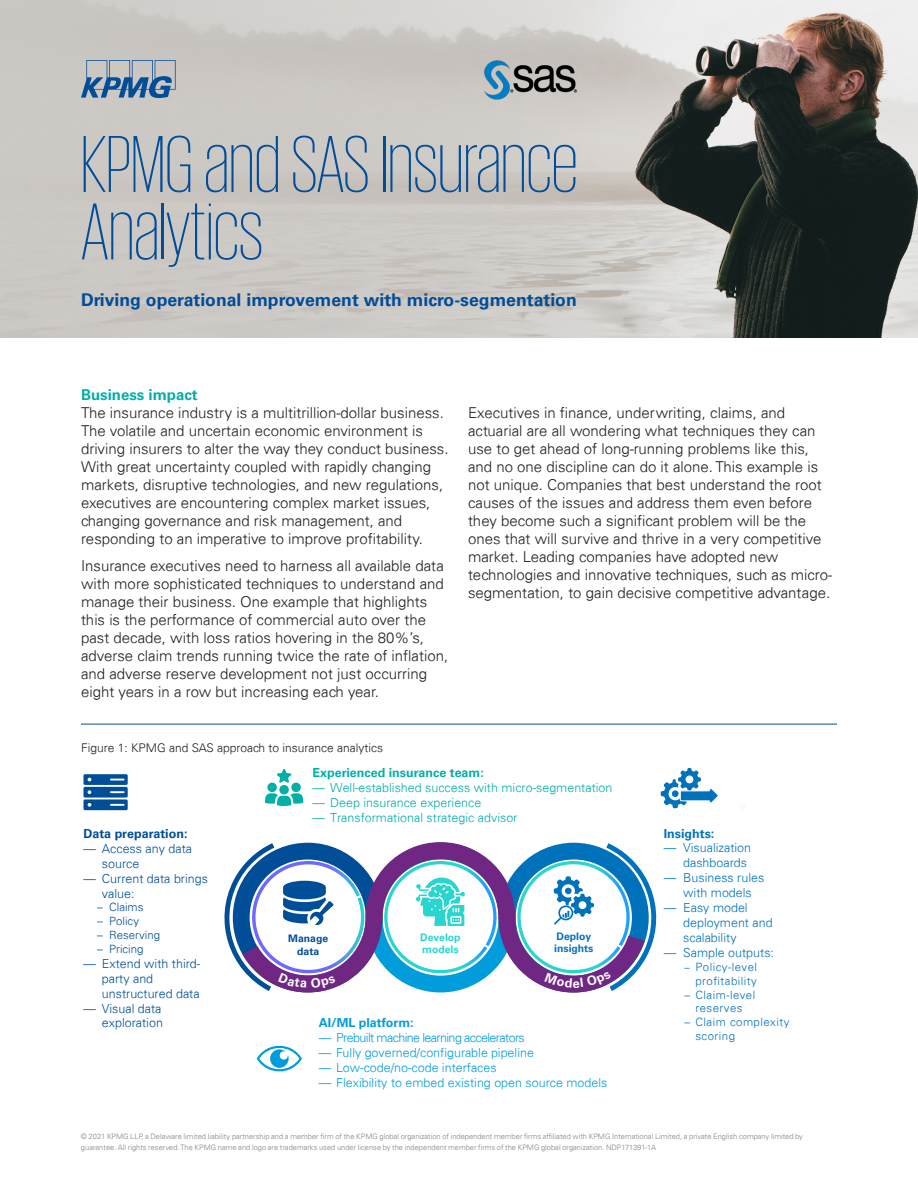
<style>
.page{position:relative;width:918px;height:1188px;background:#fff}
.page>*{position:absolute;margin:0;border:0;box-sizing:border-box;transform-origin:0 0}
.t1{font:200 82.5px/67.5px "KPMG";color:#014d97}
.t2{font:700 17.7px "Univers 65";color:#014d97}
.t3{font:300 15px/18px "Univers 45";color:#231f20}
.t4{font:700 15px "Univers 65";color:#00afa8}
.t5{font:300 12.45px/15px "Univers 45";color:#004e98}
.t6{font:300 12.45px "Univers 45";color:#009cdc}
.t7{font:300 12.45px "Univers 45";color:#00afa8}
.t8{font:300 12.45px/15px "Univers 45";color:#0072bc}
.t9{font:300 12.45px "Univers 45";letter-spacing:-.05em;color:#009cdc}
.t10{font:700 12.45px "Univers 65";color:#00afa8}
.t11{font:700 12.45px "Univers 65";color:#004e98}
.t12{font:700 12.45px "Univers 65";color:#009cdc}
.t13{font:700 12.45px "Univers 65";color:#0072bc}
.t14{font:300 12px "Univers 45";color:#231f20}
.t15{font:300 11.4px/13.8px "Univers 45";letter-spacing:.04em;color:#0072bc;text-align:right}
.t16{font:300 11.4px "Univers 45";color:#004e98}
.t17{font:700 10.35px/12.5px "Univers 65";color:#0072bc}
.t18{font:700 10.35px/12.5px "Univers 65";color:#29d6cd}
.t19{font:700 10.35px/12.5px "Univers 65";color:#004e98;text-align:center}
.t20{font:300 7.5px/10.5px "Univers 45";color:#808285}
.s1{font-size:10.35px}
</style>
<div class="page">
<img style="left:0;top:0;width:918px;height:338px">
<svg style="left:81px;top:60px;width:95px;height:38px;background:#839cb3"></svg>
<svg style="left:83px;top:774px;width:45px;height:36px;background:#3271ac"></svg>
<div style="left:738px;top:802px;width:9px;height:8px;background:#f9fcff;border-radius:50%"></div>
<svg style="left:661px;top:768px;width:58px;height:40px"></svg>
<div style="left:267px;top:783px;width:10px;height:9px;background:#00afa8;border-radius:50%"></div>
<div style="left:291px;top:783px;width:10px;height:9px;background:#00afa8;border-radius:50%"></div>
<svg style="left:265px;top:793px;width:38px;height:13px"></svg>
<div style="left:279px;top:785px;width:10px;height:9px;background:#00afa8;border-radius:50%"></div>
<svg style="left:277px;top:769px;width:15px;height:14px"></svg>
<svg style="left:257px;top:1045px;width:45px;height:27px"></svg>
<hr style="left:81px;top:724px;width:756px;height:1px;background:#014d97">
<img style="left:484px;top:60px;width:94px;height:40px">
<svg style="left:224px;top:842px;width:433px;height:151px"></svg>
<h1 class="t1" style="left:81px;top:129px;width:498px">KPMG and SAS Insurance<br>Analytics</h1>
<p class="t2" style="left:81px;top:290px;width:497px">Driving operational improvement with micro-segmentation</p>
<p class="t4" style="left:81px;top:386px;width:118px">Business impact</p>
<p class="t3" style="left:81px;top:404px;width:369px">The insurance industry is a multitrillion-dollar business.<br>The volatile and uncertain economic environment is driving insurers to alter the way they conduct business.<br>With great uncertainty coupled with rapidly changing markets, disruptive technologies, and new regulations, executives are encountering complex market issues, changing governance and risk management, and responding to an imperative to improve profitability.</p>
<p class="t3" style="left:81px;top:557px;width:369px">Insurance executives need to harness all available data with more sophisticated techniques to understand and manage their business. One example that highlights this is the performance of commercial auto over the past decade, with loss ratios hovering in the 80%’s, adverse claim trends running twice the rate of inflation, and adverse reserve development not just occurring eight years in a row but increasing each year.</p>
<p class="t14" style="left:81px;top:741px;width:304px">Figure 1: KPMG and SAS approach to insurance analytics</p>
<p class="t3" style="left:468px;top:404px;width:366px">Executives in finance, underwriting, claims, and actuarial are all wondering what techniques they can use to get ahead of long-running problems like this, and no one discipline can do it alone. This example is not unique. Companies that best understand the root causes of the issues and address them even before they become such a significant problem will be the ones that will survive and thrive in a very competitive market. Leading companies have adopted new technologies and innovative techniques, such as micro&shy;segmentation, to gain decisive competitive advantage.</p>
<p class="t11" style="left:83px;top:826px;width:106px">Data preparation:</p>
<p class="t5" style="left:102px;top:841px;width:92px;text-indent:-18px">— Access any data source</p>
<p class="t5" style="left:102px;top:871px;width:108px;text-indent:-18px">— Current data brings value:</p>
<p class="t16" style="left:97px;top:901px;width:48px">– Claims</p>
<p class="t16" style="left:97px;top:914px;width:44px">– Policy</p>
<p class="t16" style="left:97px;top:928px;width:65px">– Reserving</p>
<p class="t16" style="left:97px;top:942px;width:48px">– Pricing</p>
<p class="t5" style="left:102px;top:956px;width:100px;text-indent:-18px">— Extend with third&shy;party and unstructured data</p>
<p class="t5" style="left:83px;top:1001px;width:81px;text-align:right">— Visual data exploration</p>
<p class="t10" style="left:313px;top:766px;width:173px">Experienced insurance team:</p>
<p class="t7" style="left:313px;top:780px;width:301px">— Well-established success with micro-segmentation</p>
<p class="t7" style="left:313px;top:795px;width:170px">— Deep insurance experience</p>
<p class="t7" style="left:313px;top:810px;width:206px">— Transformational strategic advisor</p>
<p class="t19" style="left:288px;top:933px;width:41px">Manage data</p>
<p class="t17" style="left:554px;top:930px;width:41px">Deploy insights</p>
<p class="t18" style="left:420px;top:931px;width:42px">Develop models</p>
<p class="t12" style="left:319px;top:1016px;width:96px">AI/ML platform:</p>
<p class="t9" style="left:319px;top:1031px;width:208px">— Prebuilt machine learning accelerators</p>
<p class="t6" style="left:319px;top:1046px;width:217px">— Fully governed/configurable pipeline</p>
<p class="t6" style="left:319px;top:1061px;width:180px">— Low-code/no-code interfaces</p>
<p class="t6" style="left:319px;top:1075px;width:290px">— Flexibility to embed existing open source models</p>
<p class="t13" style="left:664px;top:826px;width:52px">Insights:</p>
<p class="t8" style="left:683px;top:841px;width:69px;text-indent:-19px">— Visualization dashboards</p>
<p class="t8" style="left:664px;top:871px;width:102px;text-align:center">— Business rules with models</p>
<p class="t8" style="left:683px;top:900px;width:91px;text-indent:-19px">— Easy model deployment and scalability</p>
<p class="t8" style="left:664px;top:945px;width:112px">— Sample outputs:</p>
<p class="t15" style="left:685px;top:960px;width:74px"><span class="s1">–</span> Policy-level profitability</p>
<p class="t15" style="left:685px;top:988px;width:72px;text-align:center">– Claim-level reserves</p>
<p class="t15" style="left:695px;top:1015px;width:95px;text-align:left;text-indent:-11px">– Claim complexity scoring</p>
<p class="t20" style="left:81px;top:1131px;width:723px">© 2021 KPMG LLP, a Delaware limited liability partnership and a member firm of the KPMG global organization of independent member firms affiliated with KPMG International Limited, a private English company limited by guarantee. All rights reserved. The KPMG name and logo are trademarks used under license by the independent member firms of the KPMG global organization. NDP171391-1A</p>
</div>
